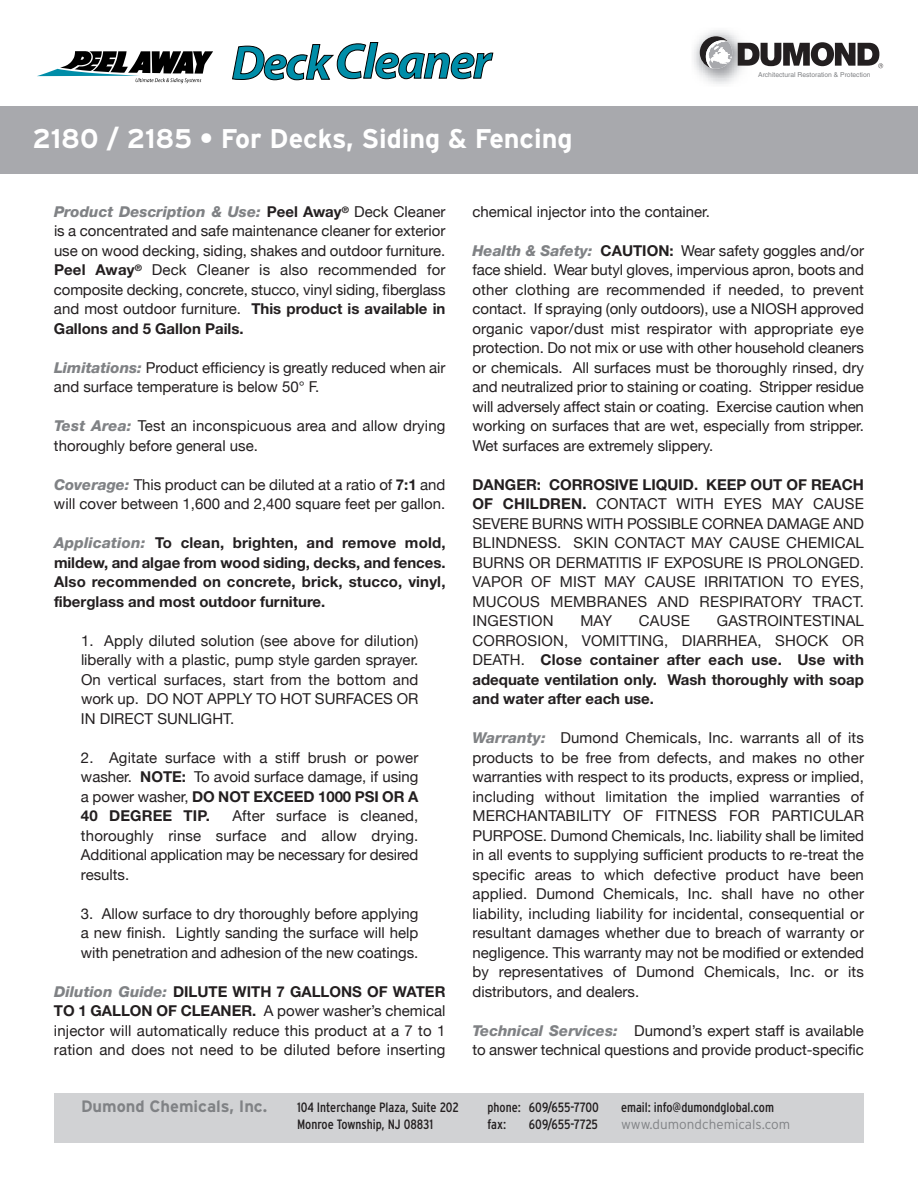
<style>
.page{position:relative;width:918px;height:1188px;background:#fff}
.page>*{position:absolute;margin:0;border:0;box-sizing:border-box;transform-origin:0 0}
.t1{font:700 27px "Interstate";color:#fff}
.t2{font:700 16.5px "Interstate";color:#808285}
.t3{font:15px/19.5px "Helvetica Neue";color:#231f20;text-align:justify}
.t4{font:700 15px/19.5px "Helvetica Neue";color:#231f20;text-align:justify}
.t5{font:condensed 13.5px "Interstate";color:#231f20}
.t6{font:300 13.5px "Interstate";color:#808285}
.t7{font:6.75px "Helvetica";color:#808285}
.s1{font-weight:800;font-style:italic;color:#808285}
.s2{font-weight:700}
.s3{font-weight:400}
</style>
<div class="page">
<img style="left:694px;top:30px;width:49px;height:54px">
<svg style="left:700px;top:36px;width:32px;height:33px"></svg>
<svg style="left:738px;top:42px;width:145px;height:26px"></svg>
<div style="left:0;top:106px;width:918px;height:68px;background:#a8a9ad"></div>
<svg style="left:232px;top:42px;width:261px;height:38px"></svg>
<svg style="left:37px;top:51px;width:176px;height:32px"></svg>
<div style="left:54px;top:1094px;width:810px;height:49px;background:#d1d2d4"></div>
<h1 class="t1" style="left:33px;top:123px;width:542px">2180 / 2185 • For Decks, Siding &amp; Fencing</h1>
<p class="t7" style="left:758px;top:72px;width:114px">Architectural Restoration &amp; Protection</p>
<p class="t3" style="left:54px;top:201px;width:393px"><span class="s1">Product Description &amp; Use:</span> <span class="s2">Peel Away</span><sup>®</sup> Deck Cleaner is a concentrated and safe maintenance cleaner for exterior use on wood decking, siding, shakes and outdoor furniture.<br><span class="s2">Peel Away</span><sup>®</sup> Deck Cleaner is also recommended for composite decking, concrete, stucco, vinyl siding, fiberglass and most outdoor furniture. <span class="s2">This product is available in Gallons and 5 Gallon Pails.</span></p>
<p class="t3" style="left:54px;top:357px;width:393px"><span class="s1">Limitations:</span> Product efficiency is greatly reduced when air and surface temperature is below 50° F.</p>
<p class="t3" style="left:54px;top:416px;width:393px"><span class="s1">Test Area:</span> Test an inconspicuous area and allow drying thoroughly before general use.</p>
<p class="t3" style="left:54px;top:474px;width:393px"><span class="s1">Coverage:</span> This product can be diluted at a ratio of <span class="s2">7:1</span> and will cover between 1,600 and 2,400 square feet per gallon.</p>
<p class="t4" style="left:54px;top:535px;width:393px"><span class="s1">Application:</span> To clean, brighten, and remove mold, mildew, and algae from wood siding, decks, and fences.<br>Also recommended on concrete, brick, stucco, vinyl, fiberglass and most outdoor furniture.</p>
<p class="t3" style="left:81px;top:630px;width:339px">1. Apply diluted solution (see above for dilution) liberally with a plastic, pump style garden sprayer.<br>On vertical surfaces, start from the bottom and work up. DO NOT APPLY TO HOT SURFACES OR IN DIRECT SUNLIGHT.</p>
<p class="t3" style="left:81px;top:747px;width:339px">2. Agitate surface with a stiff brush or power washer. <span class="s2">NOTE:</span> To avoid surface damage, if using a power washer, <span class="s2">DO NOT EXCEED 1000 PSI OR A 40 DEGREE TIP.</span></p>
<p class="t3" style="left:81px;top:806px;width:339px;text-indent:151px">After surface is cleaned, thoroughly rinse surface and allow drying.<br>Additional application may be necessary for desired results.</p>
<p class="t3" style="left:81px;top:903px;width:339px">3. Allow surface to dry thoroughly before applying a new finish. Lightly sanding the surface will help with penetration and adhesion of the new coatings.</p>
<p class="t3" style="left:54px;top:981px;width:393px"><span class="s1">Dilution Guide:</span> <span class="s2">DILUTE WITH 7 GALLONS OF WATER TO 1 GALLON OF CLEANER.</span> A power washer’s chemical injector will automatically reduce this product at a 7 to 1 ration and does not need to be diluted before inserting</p>
<p class="t3" style="left:472px;top:201px;width:239px">chemical injector into the container.</p>
<p class="t3" style="left:472px;top:240px;width:393px"><span class="s1">Health &amp; Safety:</span> <span class="s2">CAUTION:</span> Wear safety goggles and/or face shield. Wear butyl gloves, impervious apron, boots and other clothing are recommended if needed, to prevent contact. If spraying (only outdoors), use a NIOSH approved organic vapor/dust mist respirator with appropriate eye protection. Do not mix or use with other household cleaners or chemicals. All surfaces must be thoroughly rinsed, dry and neutralized prior to staining or coating. Stripper residue will adversely affect stain or coating. Exercise caution when working on surfaces that are wet, especially from stripper.<br>Wet surfaces are extremely slippery.</p>
<p class="t3" style="left:473px;top:474px;width:393px"><span class="s2">DANGER: CORROSIVE LIQUID. KEEP OUT OF REACH OF CHILDREN.</span> CONTACT WITH EYES MAY CAUSE SEVERE BURNS WITH POSSIBLE CORNEA DAMAGE AND BLINDNESS. SKIN CONTACT MAY CAUSE CHEMICAL BURNS OR DERMATITIS IF EXPOSURE IS PROLONGED.<br>VAPOR OF MIST MAY CAUSE IRRITATION TO EYES, MUCOUS MEMBRANES AND RESPIRATORY TRACT.<br>INGESTION</p>
<p class="t4" style="left:473px;top:613px;width:393px;text-indent:244px"><span class="s3">GASTROINTESTINAL CORROSION, VOMITTING, DIARRHEA, SHOCK OR DEATH.</span> Close container after each use. Use with adequate ventilation only. Wash thoroughly with soap and water after each use.</p>
<p class="t3" style="left:472px;top:728px;width:393px"><span class="s1">Warranty:</span> Dumond Chemicals, Inc. warrants all of its products to be free from defects, and makes no other warranties with respect to its products, express or implied, including without limitation the implied warranties of MERCHANTABILITY OF FITNESS FOR PARTICULAR PURPOSE. Dumond Chemicals, Inc. liability shall be limited in all events to supplying sufficient products to re-treat the specific areas to which defective product have been applied. Dumond Chemicals, Inc. shall have no other liability, including liability for incidental, consequential or resultant damages whether due to breach of warranty or negligence. This warranty may not be modified or extended by representatives of Dumond Chemicals, Inc. or its distributors, and dealers.</p>
<p class="t3" style="left:472px;top:1020px;width:393px"><span class="s1">Technical Services:</span> Dumond’s expert staff is available to answer technical questions and provide product-specific</p>
<p class="t3" style="left:580px;top:611px;width:33px">MAY</p>
<p class="t3" style="left:639px;top:611px;width:52px">CAUSE</p>
<p class="t2" style="left:81px;top:1097px;width:188px">Dumond Chemicals, Inc.</p>
<p class="t5" style="left:297px;top:1100px;width:163px">104 Interchange Plaza, Suite 202</p>
<p class="t5" style="left:488px;top:1100px;width:113px">phone: 609/655-7700</p>
<p class="t5" style="left:621px;top:1100px;width:154px">email: info@dumondglobal.com</p>
<p class="t5" style="left:297px;top:1116px;width:138px">Monroe Township, NJ 08831</p>
<p class="t5" style="left:488px;top:1116px;width:20px">fax:</p>
<p class="t5" style="left:529px;top:1116px;width:70px">609/655-7725</p>
<p class="t6" style="left:621px;top:1116px;width:171px">www.dumondchemicals.com</p>
</div>
